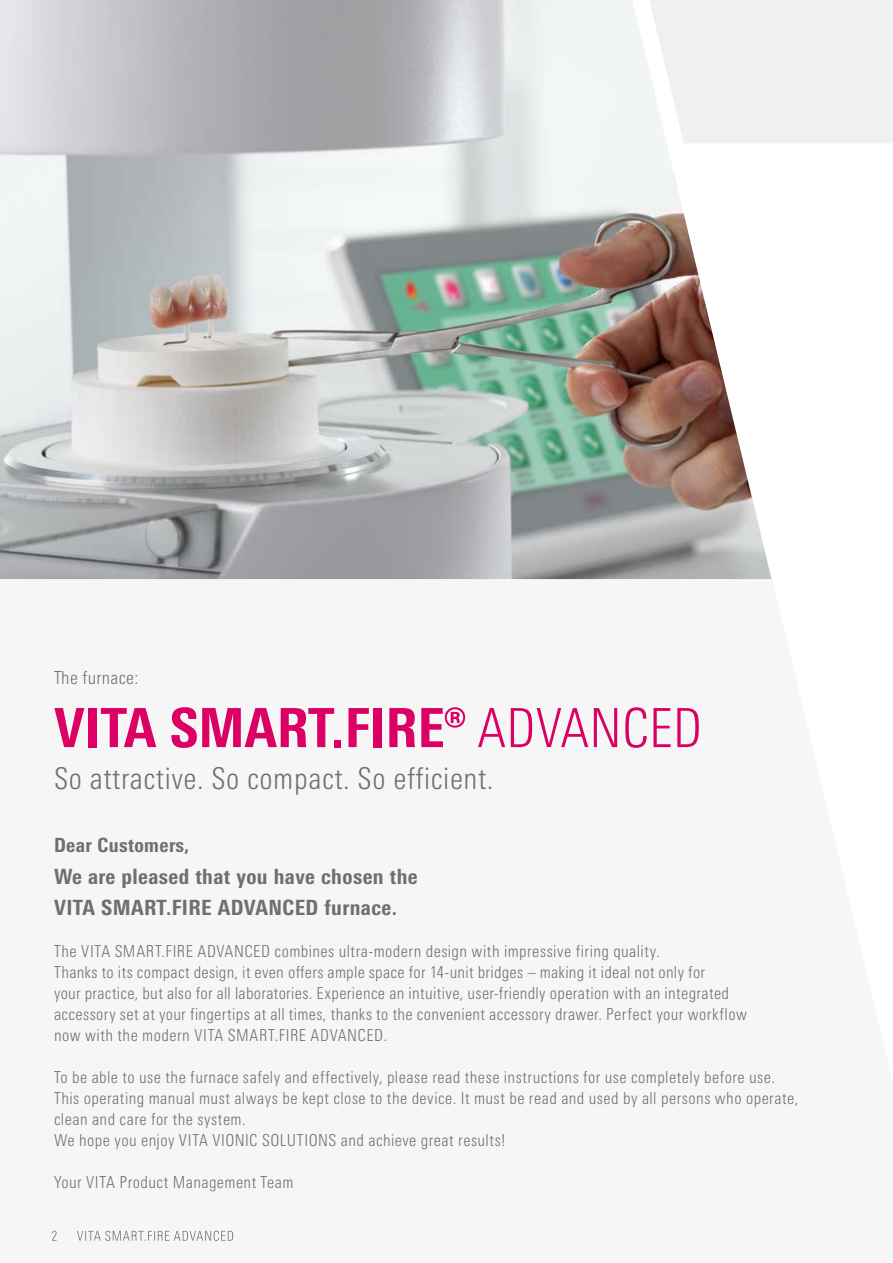
<style>
.page{position:relative;width:893px;height:1263px;background:#fff}
.page>*{position:absolute;margin:0;border:0;box-sizing:border-box;transform-origin:0 0}
.t1{font:800 condensed 54px "Univers Next Pro";color:#dd0064}
.t2{font:300 condensed 30px "Univers Next Pro";letter-spacing:.02em;color:#6f6f6e}
.t3{font:800 condensed 21px/31.5px "Univers Next Pro";letter-spacing:.02em;color:#6f6f6e}
.t4{font:800 condensed 19.5px "Univers Next Pro";letter-spacing:.02em;color:#6f6f6e}
.t5{font:300 condensed 18px "Univers Next Pro";letter-spacing:.02em;color:#6f6f6e}
.t6{font:300 condensed 16.5px/21px "Univers Next Pro";letter-spacing:.025em;color:#6f6f6e}
.s1{font-weight:300}
</style>
<div class="page">
<div style="left:771px;top:0;width:122px;height:143px;background:#f0f0f0"></div>
<img style="left:0;top:0;width:771px;height:579px">
<svg style="left:52px;top:1231px;width:181px;height:10px"></svg>
<p class="t5" style="left:54px;top:667px;width:86px">The furnace:</p>
<h1 class="t1" style="left:54px;top:695px;width:650px">VITA SMART.FIRE® <span class="s1">ADVANCED</span></h1>
<h2 class="t2" style="left:54px;top:761px;width:441px">So attractive. So compact. So efficient.</h2>
<p class="t4" style="left:54px;top:833px;width:137px">Dear Customers,</p>
<p class="t3" style="left:54px;top:860px;width:365px">We are pleased that you have chosen the<br>VITA SMART.FIRE ADVANCED furnace.</p>
<p class="t6" style="left:54px;top:941px;width:694px">The VITA SMART.FIRE ADVANCED combines ultra-modern design with impressive firing quality.<br>Thanks to its compact design, it even offers ample space for 14-unit bridges – making it ideal not only for<br>your practice, but also for all laboratories. Experience an intuitive, user-friendly operation with an integrated accessory set at your fingertips at all times, thanks to the convenient accessory drawer. Perfect your workflow now with the modern VITA SMART.FIRE ADVANCED.</p>
<p class="t6" style="left:54px;top:1067px;width:746px">To be able to use the furnace safely and effectively, please read these instructions for use completely before use.<br>This operating manual must always be kept close to the device. It must be read and used by all persons who operate, clean and care for the system.<br>We hope you enjoy VITA VIONIC SOLUTIONS and achieve great results!</p>
<p class="t6" style="left:54px;top:1172px;width:241px">Your VITA Product Management Team</p>
</div>
